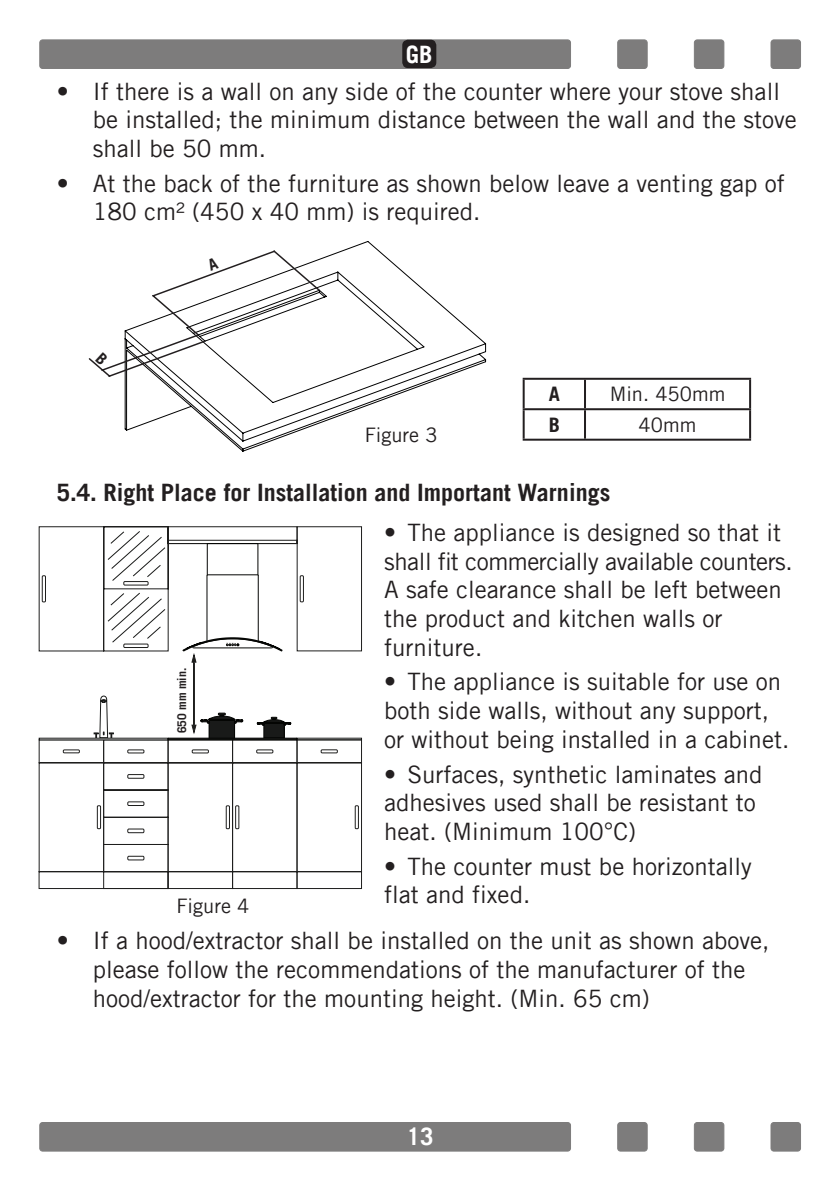
<style>
.page{position:relative;width:840px;height:1191px;background:#fff}
.page>*{position:absolute;margin:0;border:0;box-sizing:border-box;transform-origin:0 0}
.t1{font:24px/28.8px "Trade Gothic";color:#231f20}
.t2{font:700 24px "Trade Gothic";color:#231f20}
.t3{font:700 24px "Trade Gothic";color:#fff}
.t4{font:20px "Trade Gothic";color:#231f20}
.t5{font:700 20px "Trade Gothic";color:#231f20}
.t6{font:700 12px "Trade Gothic";color:#231f20}
</style>
<div class="page">
<div style="left:40px;top:40px;width:530px;height:28px;background:#7d7c7c;border-radius:3px"></div>
<div style="left:40px;top:40px;width:530px;height:29px;border:1px solid #7d7c7c;border-radius:3px"></div>
<div style="left:770px;top:40px;width:30px;height:28px;background:#7d7c7c;border-radius:3px"></div>
<div style="left:770px;top:40px;width:30px;height:29px;border:1px solid #7d7c7c;border-radius:3px"></div>
<div style="left:617px;top:40px;width:29px;height:28px;background:#7d7c7c;border-radius:3px"></div>
<div style="left:617px;top:40px;width:30px;height:29px;border:1px solid #7d7c7c;border-radius:3px"></div>
<div style="left:694px;top:40px;width:29px;height:28px;background:#7d7c7c;border-radius:3px"></div>
<div style="left:693px;top:40px;width:30px;height:29px;border:1px solid #7d7c7c;border-radius:3px"></div>
<div style="left:40px;top:1122px;width:530px;height:29px;background:#7d7c7c;border-radius:3px"></div>
<div style="left:40px;top:1122px;width:530px;height:29px;border:1px solid #7d7c7c;border-radius:3px"></div>
<div style="left:770px;top:1122px;width:30px;height:29px;background:#7d7c7c;border-radius:3px"></div>
<div style="left:770px;top:1122px;width:30px;height:29px;border:1px solid #7d7c7c;border-radius:3px"></div>
<div style="left:617px;top:1122px;width:29px;height:29px;background:#7d7c7c;border-radius:3px"></div>
<div style="left:617px;top:1122px;width:30px;height:29px;border:1px solid #7d7c7c;border-radius:3px"></div>
<div style="left:694px;top:1122px;width:29px;height:29px;background:#7d7c7c;border-radius:3px"></div>
<div style="left:693px;top:1122px;width:30px;height:29px;border:1px solid #7d7c7c;border-radius:3px"></div>
<svg style="left:124px;top:241px;width:362px;height:211px"></svg>
<hr style="left:522px;top:378px;width:62px;height:2px;background:#231f20">
<hr style="left:522px;top:380px;width:2px;height:28px;background:#231f20">
<hr style="left:584px;top:378px;width:166px;height:2px;background:#231f20">
<hr style="left:583px;top:380px;width:2px;height:28px;background:#231f20">
<hr style="left:748px;top:380px;width:2px;height:28px;background:#231f20">
<hr style="left:522px;top:408px;width:62px;height:2px;background:#231f20">
<hr style="left:522px;top:410px;width:2px;height:29px;background:#231f20">
<hr style="left:584px;top:408px;width:166px;height:2px;background:#231f20">
<hr style="left:583px;top:410px;width:2px;height:29px;background:#231f20">
<hr style="left:748px;top:410px;width:2px;height:29px;background:#231f20">
<hr style="left:522px;top:439px;width:62px;height:2px;background:#231f20">
<hr style="left:584px;top:439px;width:166px;height:2px;background:#231f20">
<svg style="left:38px;top:526px;width:324px;height:363px"></svg>
<hr style="left:206px;top:575px;width:1px;height:66px;background:#040503">
<hr style="left:207px;top:574px;width:51px;height:1px;background:#040503">
<hr style="left:258px;top:575px;width:1px;height:66px;background:#040503">
<hr style="left:207px;top:543px;width:51px;height:1px;background:#040503">
<hr style="left:257px;top:543px;width:1px;height:32px;background:#040503">
<hr style="left:207px;top:543px;width:1px;height:32px;background:#040503">
<svg style="left:107px;top:530px;width:59px;height:113px"></svg>
<div style="left:296px;top:738px;width:65px;height:2px;border:1px solid #191a19"></div>
<div style="left:63px;top:749px;width:17px;height:4px;border:1px solid #1e1e1d"></div>
<svg style="left:182px;top:636px;width:100px;height:27px"></svg>
<hr style="left:194px;top:662px;width:1px;height:63px;background:#1e1e1d">
<div style="left:193px;top:662px;width:1px;height:63px;border:1px solid #1e1e1d"></div>
<svg style="left:94px;top:695px;width:203px;height:194px"></svg>
<svg style="left:296px;top:526px;width:66px;height:125px"></svg>
<div style="left:402px;top:40px;width:34px;height:28px;background:#231f20;border-radius:6px"></div>
<svg style="left:88px;top:249px;width:233px;height:129px"></svg>
<p class="t3" style="left:405px;top:44px;width:28px">GB</p>
<p class="t1" style="left:93px;top:78px;width:705px;text-indent:-36px">• If there is a wall on any side of the counter where your stove shall be installed; the minimum distance between the wall and the stove shall be 50 mm.</p>
<p class="t1" style="left:93px;top:170px;width:693px;text-indent:-36px">• At the back of the furniture as shown below leave a venting gap of<br>180 cm² (450 x 40 mm) is required.</p>
<p class="t4" style="left:364px;top:426px;width:74px">Figure 3</p>
<p class="t5" style="left:548px;top:386px;width:13px">A</p>
<p class="t4" style="left:609px;top:386px;width:117px">Min. 450mm</p>
<p class="t5" style="left:548px;top:416px;width:13px">B</p>
<p class="t4" style="left:638px;top:416px;width:59px">40mm</p>
<p class="t2" style="left:57px;top:482px;width:555px">5.4. Right Place for Installation and Important Warnings</p>
<p class="t1" style="left:384px;top:519px;width:410px">• The appliance is designed so that it shall fit commercially available counters.<br>A safe clearance shall be left between the product and kitchen walls or furniture.</p>
<p class="t1" style="left:384px;top:669px;width:406px">• The appliance is suitable for use on both side walls, without any support, or without being installed in a cabinet.</p>
<p class="t1" style="left:384px;top:761px;width:379px">• Surfaces, synthetic laminates and adhesives used shall be resistant to heat. (Minimum 100°C)</p>
<p class="t1" style="left:384px;top:853px;width:369px">• The counter must be horizontally flat and fixed.</p>
<p class="t1" style="left:93px;top:928px;width:677px;text-indent:-36px">• If a hood/extractor shall be installed on the unit as shown above, please follow the recommendations of the manufacturer of the hood/extractor for the mounting height. (Min. 65 cm)</p>
<p class="t6" style="left:177px;top:733px;width:67px;rotate:-90deg">650 mm min.</p>
<p class="t4" style="left:176px;top:898px;width:74px">Figure 4</p>
<p class="t3" style="left:406px;top:1127px;width:28px">13</p>
</div>
